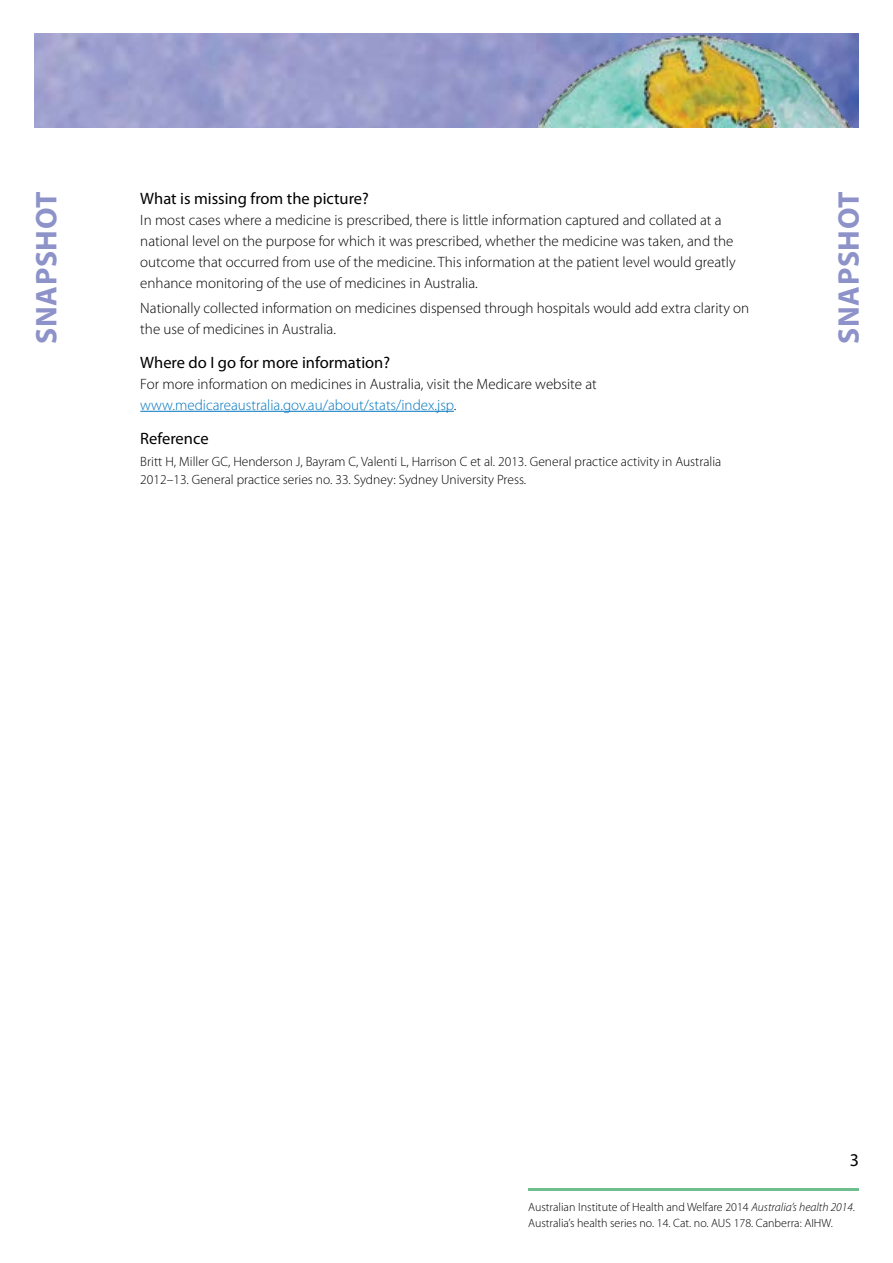
<style>
.page{position:relative;width:893px;height:1263px;background:#fff}
.page>*{position:absolute;margin:0;border:0;box-sizing:border-box;transform-origin:0 0}
.t1{font:700 30px "Myriad Pro";letter-spacing:.02em;color:#8d92c8}
.t2{font:18px "Myriad Pro";color:#000}
.BODY_-_Heading_4{font:16.5px "Myriad Pro";color:#000}
.REFERENCE_-_Heading{font:16.5px "Myriad Pro";color:#000}
.BODY_-_Text{font:300 15px/21px "Myriad Pro";color:#000}
.REFERENCE_-_Text{font:300 13.5px/18px "Myriad Pro";color:#000}
.t3{font:300 12px/16.5px "Myriad Pro";color:#000}
.s1{color:#0076c0}
.s2{font-style:italic}
</style>
<div class="page">
<img style="left:34px;top:34px;width:825px;height:93px">
<img style="left:530px;top:34px;width:322px;height:93px">
<hr style="left:528px;top:1188px;width:331px;height:2px;background:#6fbf8e">
<hr style="left:140px;top:411px;width:314px;height:1px;background:#0076c0">
<h3 class="BODY_-_Heading_4" style="left:140px;top:188px;width:230px">What is missing from the picture?</h3>
<p class="BODY_-_Text" style="left:140px;top:209px;width:597px">In most cases where a medicine is prescribed, there is little information captured and collated at a national level on the purpose for which it was prescribed, whether the medicine was taken, and the outcome that occurred from use of the medicine. This information at the patient level would greatly enhance monitoring of the use of medicines in Australia.</p>
<p class="BODY_-_Text" style="left:140px;top:297px;width:610px">Nationally collected information on medicines dispensed through hospitals would add extra clarity on the use of medicines in Australia.</p>
<h3 class="BODY_-_Heading_4" style="left:140px;top:352px;width:251px">Where do I go for more information?</h3>
<p class="BODY_-_Text" style="left:140px;top:373px;width:458px">For more information on medicines in Australia, visit the Medicare website at <span class="s1">www.medicareaustralia.gov.au/about/stats/index.jsp</span>.</p>
<h3 class="REFERENCE_-_Heading" style="left:140px;top:428px;width:70px">Reference</h3>
<p class="REFERENCE_-_Text" style="left:140px;top:452px;width:583px">Britt H, Miller GC, Henderson J, Bayram C, Valenti L, Harrison C et al. 2013. General practice activity in Australia<br>2012–13. General practice series no. 33. Sydney: Sydney University Press.</p>
<h1 class="t1" style="left:27px;top:344px;width:153px;rotate:-90deg">SNAPSHOT</h1>
<h1 class="t1" style="left:829px;top:344px;width:153px;rotate:-90deg">SNAPSHOT</h1>
<p class="t2" style="left:850px;top:1149px;width:11px">3</p>
<p class="t3" style="left:528px;top:1198px;width:328px">Australian Institute of Health and Welfare 2014 <span class="s2">Australia’s health 2014</span>.<br>Australia’s health series no. 14. Cat. no. AUS 178. Canberra: AIHW.</p>
</div>
